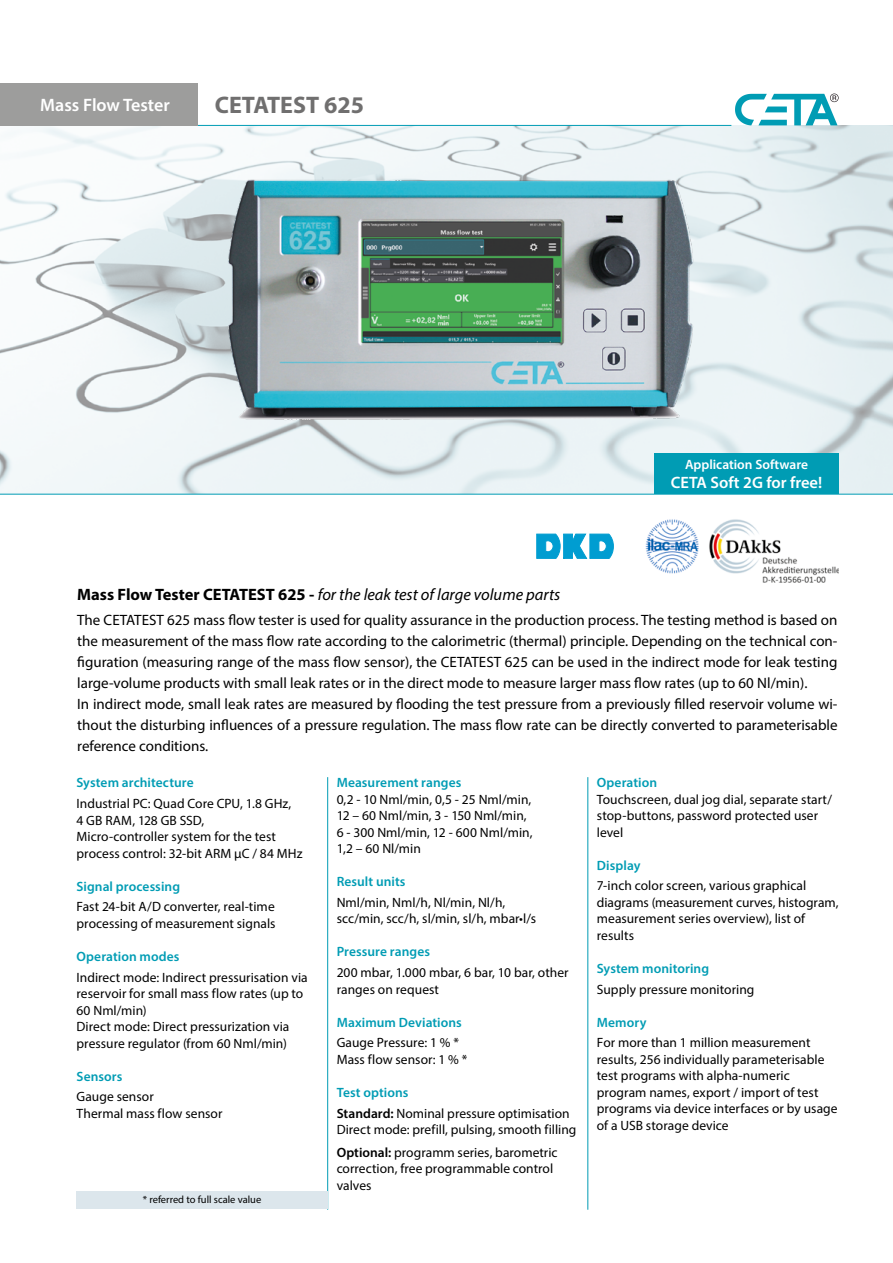
<style>
.page{position:relative;width:893px;height:1263px;background:#fff}
.page>*{position:absolute;margin:0;border:0;box-sizing:border-box;transform-origin:0 0}
.t1{font:700 24px "Myriad Pro";color:#706f6f}
.t2{font:600 18px "Myriad Pro";color:#fff}
.t3{font:italic 16.5px "Myriad Pro";color:#000}
.t4{font:600 16.5px "Myriad Pro";color:#fff}
.t5{font:15px/21px "Myriad Pro";color:#000}
.t6{font:13.5px/16.5px "Myriad Pro";letter-spacing:.005em;color:#000}
.t7{font:600 13.5px "Myriad Pro";letter-spacing:.005em;color:#009cb4}
.t8{font:600 13.5px "Myriad Pro";color:#fff}
.t9{font:10.5px "Myriad Pro";color:#000}
.s1{font-weight:700;font-style:normal}
.s2{font-weight:600;color:#009cb4}
.s3{font-weight:600}
</style>
<div class="page">
<img style="left:0;top:125px;width:893px;height:369px">
<hr style="left:0;top:494px;width:893px;height:1px;background:#009cb4">
<svg style="left:735px;top:94px;width:104px;height:31px"></svg>
<hr style="left:68px;top:125px;width:663px;height:1px;background:#009cb4">
<div style="left:0;top:83px;width:198px;height:43px;background:#9d9d9c"></div>
<div style="left:654px;top:454px;width:185px;height:40px;background:#009cb4"></div>
<img style="left:196px;top:160px;width:538px;height:265px">
<hr style="left:327px;top:777px;width:1px;height:433px;background:#009cb4">
<hr style="left:588px;top:777px;width:1px;height:433px;background:#009cb4">
<div style="left:77px;top:1191px;width:251px;height:18px;background:#dce6ec"></div>
<svg style="left:537px;top:534px;width:76px;height:24px"></svg>
<img style="left:645px;top:519px;width:194px;height:64px">
<h2 class="t2" style="left:40px;top:93px;width:131px">Mass Flow Tester</h2>
<h1 class="t1" style="left:215px;top:89px;width:151px">CETATEST 625</h1>
<p class="t8" style="left:685px;top:456px;width:124px">Application Software</p>
<p class="t4" style="left:671px;top:472px;width:153px">CETA Soft 2G for free!</p>
<p class="t3" style="left:77px;top:584px;width:485px"><span class="s1">Mass Flow Tester CETATEST 625 -</span> for the leak test of large volume parts</p>
<p class="t5" style="left:77px;top:609px;width:762px">The CETATEST 625 mass flow tester is used for quality assurance in the production process. The testing method is based on the measurement of the mass flow rate according to the calorimetric (thermal) principle. Depending on the technical con&shy;figuration (measuring range of the mass flow sensor), the CETATEST 625 can be used in the indirect mode for leak testing large-volume products with small leak rates or in the direct mode to measure larger mass flow rates (up to 60 Nl/min).<br>In indirect mode, small leak rates are measured by flooding the test pressure from a previously filled reservoir volume wi&shy;thout the disturbing influences of a pressure regulation. The mass flow rate can be directly converted to parameterisable reference conditions.</p>
<p class="t7" style="left:77px;top:774px;width:119px">System architecture</p>
<p class="t6" style="left:77px;top:795px;width:227px">Industrial PC: Quad Core CPU, 1.8 GHz,<br>4 GB RAM, 128 GB SSD,<br>Micro-controller system for the test process control: 32-bit ARM μC / 84 MHz</p>
<p class="t7" style="left:77px;top:877px;width:105px">Signal processing</p>
<p class="t6" style="left:77px;top:898px;width:201px">Fast 24-bit A/D converter, real-time processing of measurement signals</p>
<p class="t7" style="left:77px;top:948px;width:105px">Operation modes</p>
<p class="t6" style="left:77px;top:968px;width:233px">Indirect mode: Indirect pressurisation via reservoir for small mass flow rates (up to 60 Nml/min)<br>Direct mode: Direct pressurization via pressure regulator (from 60 Nml/min)</p>
<p class="t7" style="left:77px;top:1067px;width:48px">Sensors</p>
<p class="t6" style="left:77px;top:1088px;width:147px">Gauge sensor<br>Thermal mass flow sensor</p>
<p class="t9" style="left:143px;top:1193px;width:120px">* referred to full scale value</p>
<p class="t7" style="left:337px;top:774px;width:126px">Measurement ranges</p>
<p class="t6" style="left:337px;top:791px;width:197px">0,2 - 10 Nml/min, 0,5 - 25 Nml/min,<br>12 – 60 Nml/min, 3 - 150 Nml/min,<br>6 - 300 Nml/min, 12 - 600 Nml/min,<br>1,2 – 60 Nl/min</p>
<p class="t7" style="left:337px;top:873px;width:70px">Result units</p>
<p class="t6" style="left:337px;top:894px;width:201px">Nml/min, Nml/h, Nl/min, Nl/h, scc/min, scc/h, sl/min, sl/h, mbar•l/s</p>
<p class="t7" style="left:337px;top:943px;width:95px">Pressure ranges</p>
<p class="t6" style="left:337px;top:964px;width:233px">200 mbar, 1.000 mbar, 6 bar, 10 bar, other ranges on request</p>
<p class="t7" style="left:337px;top:1013px;width:127px">Maximum Deviations</p>
<p class="t6" style="left:337px;top:1034px;width:132px">Gauge Pressure: 1 % *<br>Mass flow sensor: 1 % *</p>
<p class="t6" style="left:337px;top:1082px;width:234px;line-height:20.7px"><span class="s2">Test options<br></span><span class="s3">Standard:</span> Nominal pressure optimisation</p>
<p class="t6" style="left:337px;top:1118px;width:241px;line-height:22.5px">Direct mode: prefill, pulsing, smooth filling<br><span class="s3">Optional:</span> programm series, barometric</p>
<p class="t6" style="left:337px;top:1160px;width:218px">correction, free programmable control valves</p>
<p class="t7" style="left:597px;top:774px;width:62px">Operation</p>
<p class="t6" style="left:597px;top:791px;width:237px">Touchscreen, dual jog dial, separate start/ stop-buttons, password protected user level</p>
<p class="t7" style="left:597px;top:856px;width:45px">Display</p>
<p class="t6" style="left:597px;top:877px;width:243px">7-inch color screen, various graphical diagrams (measurement curves, histogram, measurement series overview), list of results</p>
<p class="t7" style="left:597px;top:960px;width:114px">System monitoring</p>
<p class="t6" style="left:597px;top:981px;width:159px">Supply pressure monitoring</p>
<p class="t7" style="left:597px;top:1013px;width:51px">Memory</p>
<p class="t6" style="left:597px;top:1034px;width:242px">For more than 1 million measurement results, 256 individually parameterisable test programs with alpha-numeric program names, export / import of test programs via device interfaces or by usage of a USB storage device</p>
</div>
